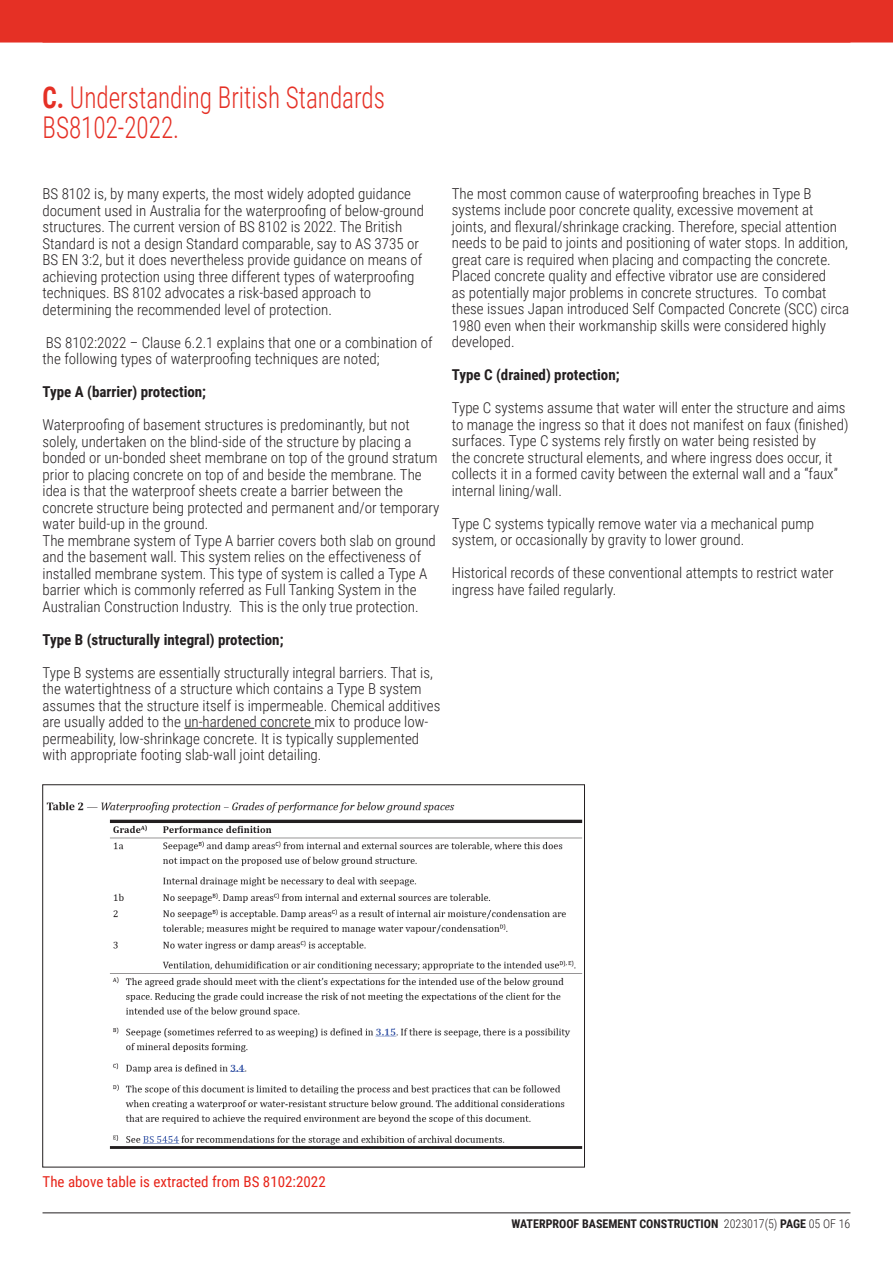
<style>
.page{position:relative;width:893px;height:1263px;background:#fff}
.page>*{position:absolute;margin:0;border:0;box-sizing:border-box;transform-origin:0 0}
.Body_-_Paragraph_copy{font:300 30px/30px "Roboto Condensed";color:#e53025;scale:.84 1}
.t1{font:300 15px/16.5px "Roboto Condensed";color:#231f20}
.t2{font:700 15px "Roboto Condensed";color:#231f20}
.t3{font:15px "Roboto Condensed";color:#e72419}
.t4{font:700 12px "Roboto Condensed";color:#231f20}
.s1{font-weight:700}
.s2{font-weight:300}
</style>
<div class="page">
<hr style="left:43px;top:1212px;width:807px;height:1px;background:#231f20">
<div style="left:0;top:0;width:893px;height:43px;background:#e53025"></div>
<hr style="left:184px;top:728px;width:130px;height:1px;background:#231f20">
<img style="left:46px;top:802px;width:537px;height:347px">
<p class="Body_-_Paragraph_copy" style="left:43px;top:81px;width:409px"><span class="s1">C.</span> Understanding British Standards<br>BS8102-2022.</p>
<p class="t1" style="left:43px;top:185px;width:383px">BS 8102 is, by many experts, the most widely adopted guidance document used in Australia for the waterproofing of below-ground structures. The current version of BS 8102 is 2022. The British Standard is not a design Standard comparable, say to AS 3735 or BS EN 3:2, but it does nevertheless provide guidance on means of achieving protection using three different types of waterproofing techniques. BS 8102 advocates a risk-based approach to determining the recommended level of protection.</p>
<p class="t1" style="left:43px;top:333px;width:392px">BS 8102:2022 – Clause 6.2.1 explains that one or a combination of the following types of waterproofing techniques are noted;</p>
<p class="t2" style="left:43px;top:381px;width:165px">Type A (barrier) protection;</p>
<p class="t1" style="left:43px;top:416px;width:398px">Waterproofing of basement structures is predominantly, but not solely, undertaken on the blind-side of the structure by placing a bonded or un-bonded sheet membrane on top of the ground stratum prior to placing concrete on top of and beside the membrane. The idea is that the waterproof sheets create a barrier between the concrete structure being protected and permanent and/or temporary water build-up in the ground.</p>
<p class="t1" style="left:43px;top:531px;width:395px">The membrane system of Type A barrier covers both slab on ground and the basement wall. This system relies on the effectiveness of installed membrane system. This type of system is called a Type A barrier which is commonly referred as Full Tanking System in the Australian Construction Industry. This is the only true protection.</p>
<p class="t2" style="left:43px;top:629px;width:242px">Type B (structurally integral) protection;</p>
<p class="t1" style="left:43px;top:663px;width:399px">Type B systems are essentially structurally integral barriers. That is, the watertightness of a structure which contains a Type B system assumes that the structure itself is impermeable. Chemical additives are usually added to the un-hardened concrete mix to produce low&shy;permeability, low-shrinkage concrete. It is typically supplemented with appropriate footing slab-wall joint detailing.</p>
<p class="t1" style="left:452px;top:184px;width:398px">The most common cause of waterproofing breaches in Type B systems include poor concrete quality, excessive movement at joints, and flexural/shrinkage cracking. Therefore, special attention needs to be paid to joints and positioning of water stops. In addition, great care is required when placing and compacting the concrete.</p>
<p class="t1" style="left:452px;top:267px;width:399px">Placed concrete quality and effective vibrator use are considered<br>as potentially major problems in concrete structures. To combat these issues Japan introduced Self Compacted Concrete (SCC) circa 1980 even when their workmanship skills were considered highly developed.</p>
<p class="t2" style="left:452px;top:364px;width:169px">Type C (drained) protection;</p>
<p class="t1" style="left:452px;top:399px;width:398px">Type C systems assume that water will enter the structure and aims to manage the ingress so that it does not manifest on faux (finished) surfaces. Type C systems rely firstly on water being resisted by<br>the concrete structural elements, and where ingress does occur, it collects it in a formed cavity between the external wall and a “faux” internal lining/wall.</p>
<p class="t1" style="left:452px;top:514px;width:364px">Type C systems typically remove water via a mechanical pump system, or occasionally by gravity to lower ground.</p>
<p class="t1" style="left:452px;top:564px;width:383px">Historical records of these conventional attempts to restrict water ingress have failed regularly.</p>
<p class="t3" style="left:43px;top:1171px;width:285px">The above table is extracted from BS 8102:2022</p>
<p class="t4" style="left:511px;top:1215px;width:341px">WATERPROOF BASEMENT CONSTRUCTION <span class="s2">2023017(5)</span> PAGE <span class="s2">05 OF 16</span></p>
</div>
